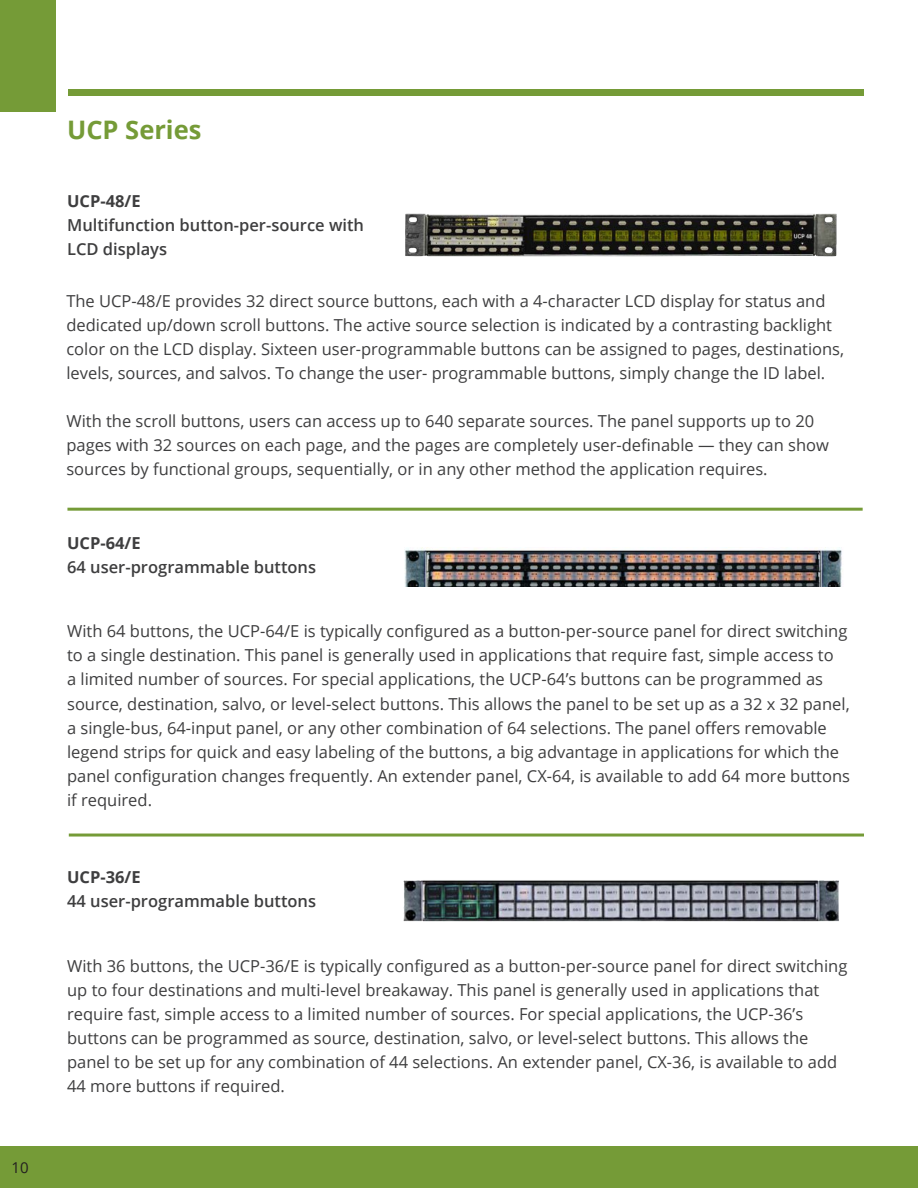
<style>
.page{position:relative;width:918px;height:1188px;background:#fff}
.page>*{position:absolute;margin:0;border:0;box-sizing:border-box;transform-origin:0 0}
.t1{font:700 25.5px "Open Sans";color:#759b37}
.t2{font:16.5px/24px "Open Sans";color:#3e3e3f}
.t3{font:600 16.5px/24px "Open Sans";color:#3e3e3f}
.t4{font:700 16.5px "Open Sans";color:#3e3e3f}
.t5{font:15px "Open Sans";color:#231f20}
</style>
<div class="page">
<div style="left:0;top:1147px;width:918px;height:41px;background:#759b37"></div>
<div style="left:0;top:0;width:56px;height:111px;background:#759b37"></div>
<div style="left:68px;top:89px;width:795px;height:6px;background:#759b37"></div>
<hr style="left:67px;top:508px;width:796px;height:3px;background:#759b37">
<hr style="left:69px;top:834px;width:795px;height:3px;background:#759b37">
<img style="left:405px;top:213px;width:432px;height:44px">
<img style="left:404px;top:547px;width:438px;height:39px">
<img style="left:403px;top:880px;width:436px;height:42px">
<p class="t5" style="left:12px;top:1157px;width:19px">10</p>
<p class="t1" style="left:67px;top:112px;width:136px">UCP Series</p>
<p class="t4" style="left:67px;top:190px;width:75px">UCP-48/E</p>
<p class="t3" style="left:67px;top:213px;width:298px">Multifunction button-per-source with<br>LCD displays</p>
<p class="t2" style="left:66px;top:289px;width:779px">The UCP-48/E provides 32 direct source buttons, each with a 4-character LCD display for status and dedicated up/down scroll buttons. The active source selection is indicated by a contrasting backlight color on the LCD display. Sixteen user-programmable buttons can be assigned to pages, destinations, levels, sources, and salvos. To change the user- programmable buttons, simply change the ID label.</p>
<p class="t2" style="left:66px;top:409px;width:764px">With the scroll buttons, users can access up to 640 separate sources. The panel supports up to 20 pages with 32 sources on each page, and the pages are completely user-definable — they can show sources by functional groups, sequentially, or in any other method the application requires.</p>
<p class="t4" style="left:67px;top:531px;width:75px">UCP-64/E</p>
<p class="t3" style="left:67px;top:554px;width:251px">64 user-programmable buttons</p>
<p class="t2" style="left:67px;top:619px;width:784px">With 64 buttons, the UCP-64/E is typically configured as a button-per-source panel for direct switching to a single destination. This panel is generally used in applications that require fast, simple access to<br>a limited number of sources. For special applications, the UCP-64’s buttons can be programmed as source, destination, salvo, or level-select buttons. This allows the panel to be set up as a 32 x 32 panel, a single-bus, 64-input panel, or any other combination of 64 selections. The panel offers removable legend strips for quick and easy labeling of the buttons, a big advantage in applications for which the panel configuration changes frequently. An extender panel, CX-64, is available to add 64 more buttons if required.</p>
<p class="t4" style="left:67px;top:865px;width:75px">UCP-36/E</p>
<p class="t3" style="left:67px;top:889px;width:251px">44 user-programmable buttons</p>
<p class="t2" style="left:67px;top:953px;width:782px">With 36 buttons, the UCP-36/E is typically configured as a button-per-source panel for direct switching up to four destinations and multi-level breakaway. This panel is generally used in applications that require fast, simple access to a limited number of sources. For special applications, the UCP-36’s buttons can be programmed as source, destination, salvo, or level-select buttons. This allows the panel to be set up for any combination of 44 selections. An extender panel, CX-36, is available to add 44 more buttons if required.</p>
</div>
